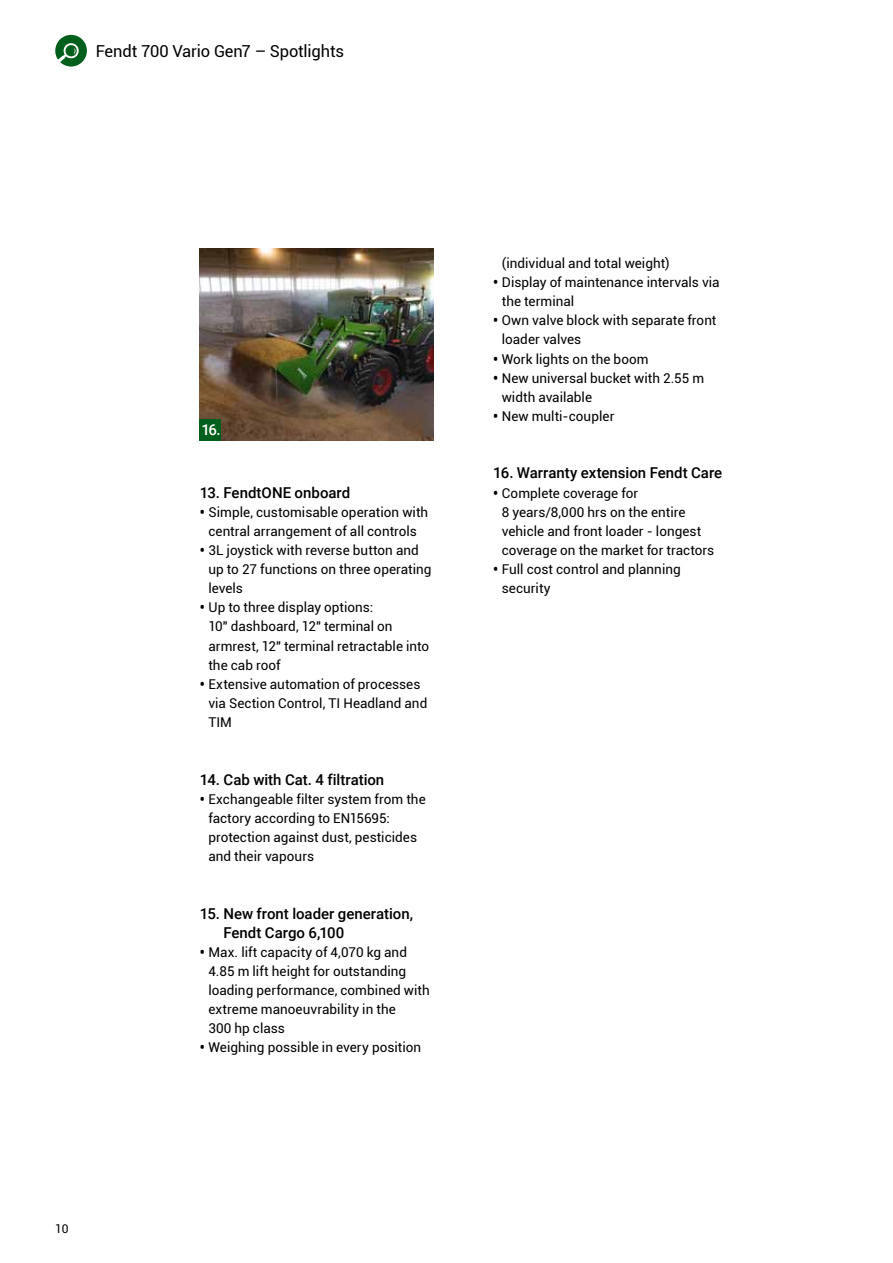
<style>
.page{position:relative;width:893px;height:1263px;background:#fff}
.page>*{position:absolute;margin:0;border:0;box-sizing:border-box;transform-origin:0 0}
.t1{font:16.5px "Roboto";letter-spacing:-.01em;color:#000}
.t2{font:500 15px/19.2px "Roboto";color:#000}
.t3{font:500 15px "Roboto";color:#fff}
.t4{font:13.5px/19.2px "Roboto";color:#000}
.t5{font:12px "Roboto";color:#000}
.s1{font-weight:900}
</style>
<div class="page">
<img style="left:200px;top:249px;width:234px;height:191px">
<div style="left:200px;top:419px;width:21px;height:21px;background:#005f1a"></div>
<svg style="left:55px;top:35px;width:32px;height:32px"></svg>
<p class="t1" style="left:96px;top:40px;width:250px">Fendt 700 Vario Gen7 – Spotlights</p>
<p class="t5" style="left:55px;top:1221px;width:15px">10</p>
<p class="t3" style="left:201px;top:419px;width:21px">16.</p>
<p class="t2" style="left:200px;top:482px;width:152px">13. FendtONE onboard</p>
<p class="t4" style="left:200px;top:502px;width:230px;text-align:center"><span class="s1">•</span> Simple, customisable operation with central arrangement of all controls</p>
<p class="t4" style="left:208px;top:540px;width:225px;text-indent:-9px"><span class="s1">•</span> 3L joystick with reverse button and up to 27 functions on three operating levels</p>
<p class="t4" style="left:208px;top:597px;width:222px;text-indent:-9px"><span class="s1">•</span> Up to three display options:<br>10" dashboard, 12" terminal on armrest, 12" terminal retractable into the cab roof</p>
<p class="t4" style="left:208px;top:674px;width:221px;text-indent:-9px"><span class="s1">•</span> Extensive automation of processes via Section Control, TI Headland and<br>TIM</p>
<p class="t2" style="left:200px;top:769px;width:186px">14. Cab with Cat. 4 filtration</p>
<p class="t4" style="left:208px;top:789px;width:219px;text-indent:-9px"><span class="s1">•</span> Exchangeable filter system from the factory according to EN15695: protection against dust, pesticides and their vapours</p>
<p class="t2" style="left:223px;top:903px;width:191px;text-indent:-24px">15. New front loader generation,<br>Fendt Cargo 6,100</p>
<p class="t4" style="left:208px;top:942px;width:223px;text-indent:-9px"><span class="s1">•</span> Max. lift capacity of 4,070 kg and<br>4.85 m lift height for outstanding loading performance, combined with extreme manoeuvrability in the<br>300 hp class</p>
<p class="t4" style="left:200px;top:1037px;width:223px"><span class="s1">•</span> Weighing possible in every position</p>
<p class="t4" style="left:502px;top:253px;width:169px">(individual and total weight)</p>
<p class="t4" style="left:502px;top:272px;width:219px;text-indent:-9px"><span class="s1">•</span> Display of maintenance intervals via the terminal</p>
<p class="t4" style="left:502px;top:310px;width:216px;text-indent:-9px"><span class="s1">•</span> Own valve block with separate front loader valves</p>
<p class="t4" style="left:493px;top:349px;width:157px"><span class="s1">•</span> Work lights on the boom</p>
<p class="t4" style="left:502px;top:368px;width:204px;text-indent:-9px"><span class="s1">•</span> New universal bucket with 2.55 m width available</p>
<p class="t4" style="left:493px;top:406px;width:123px"><span class="s1">•</span> New multi-coupler</p>
<p class="t2" style="left:493px;top:463px;width:231px">16. Warranty extension Fendt Care</p>
<p class="t4" style="left:502px;top:483px;width:214px;text-indent:-9px"><span class="s1">•</span> Complete coverage for<br>8 years/8,000 hrs on the entire vehicle and front loader - longest coverage on the market for tractors</p>
<p class="t4" style="left:502px;top:559px;width:180px;text-indent:-9px"><span class="s1">•</span> Full cost control and planning security</p>
</div>
